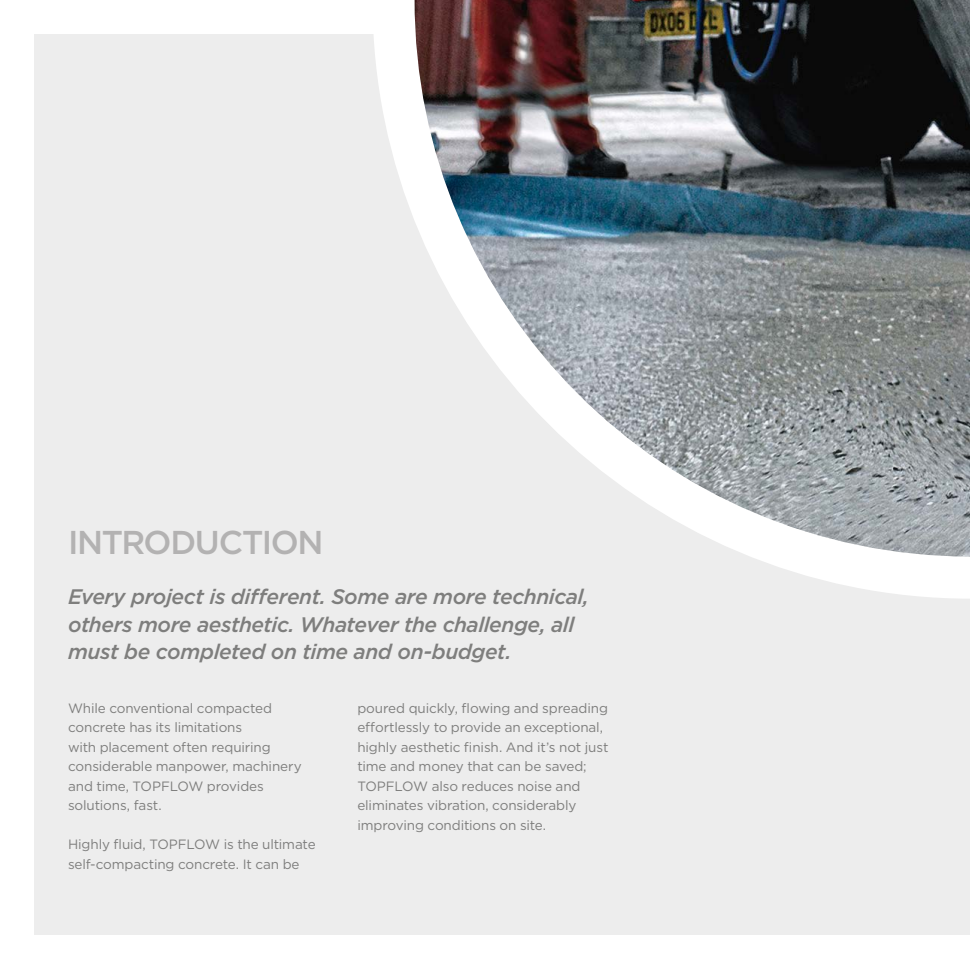
<style>
.page{position:relative;width:970px;height:970px;background:#fff}
.page>*{position:absolute;margin:0;border:0;box-sizing:border-box;transform-origin:0 0}
.t1{font:500 33px "Gotham";letter-spacing:-.04em;color:#b3b2b2}
.t2{font:italic 500 21px/27.8px "Gotham";letter-spacing:-.02em;color:#7e7e7d}
.t3{font:13.5px/19.5px "Gotham";letter-spacing:-.01em;color:#7e7e7d}
</style>
<div class="page">
<div style="left:35px;top:35px;width:934px;height:900px;background:#ededed"></div>
<svg style="left:372px;top:34px;width:597px;height:564px"></svg>
<img style="left:414px;top:0;width:555px;height:556px">
<h1 class="t1" style="left:68px;top:520px;width:257px">INTRODUCTION</h1>
<h2 class="t2" style="left:68px;top:582px;width:522px">Every project is different. Some are more technical, others more aesthetic. Whatever the challenge, all must be completed on time and on-budget.</h2>
<p class="t3" style="left:68px;top:697px;width:235px">While conventional compacted concrete has its limitations<br>with placement often requiring considerable manpower, machinery and time, TOPFLOW provides solutions, fast.</p>
<p class="t3" style="left:68px;top:834px;width:249px">Highly fluid, TOPFLOW is the ultimate self-compacting concrete. It can be</p>
<p class="t3" style="left:357px;top:697px;width:253px">poured quickly, flowing and spreading effortlessly to provide an exceptional, highly aesthetic finish. And it’s not just time and money that can be saved; TOPFLOW also reduces noise and eliminates vibration, considerably improving conditions on site.</p>
</div>
